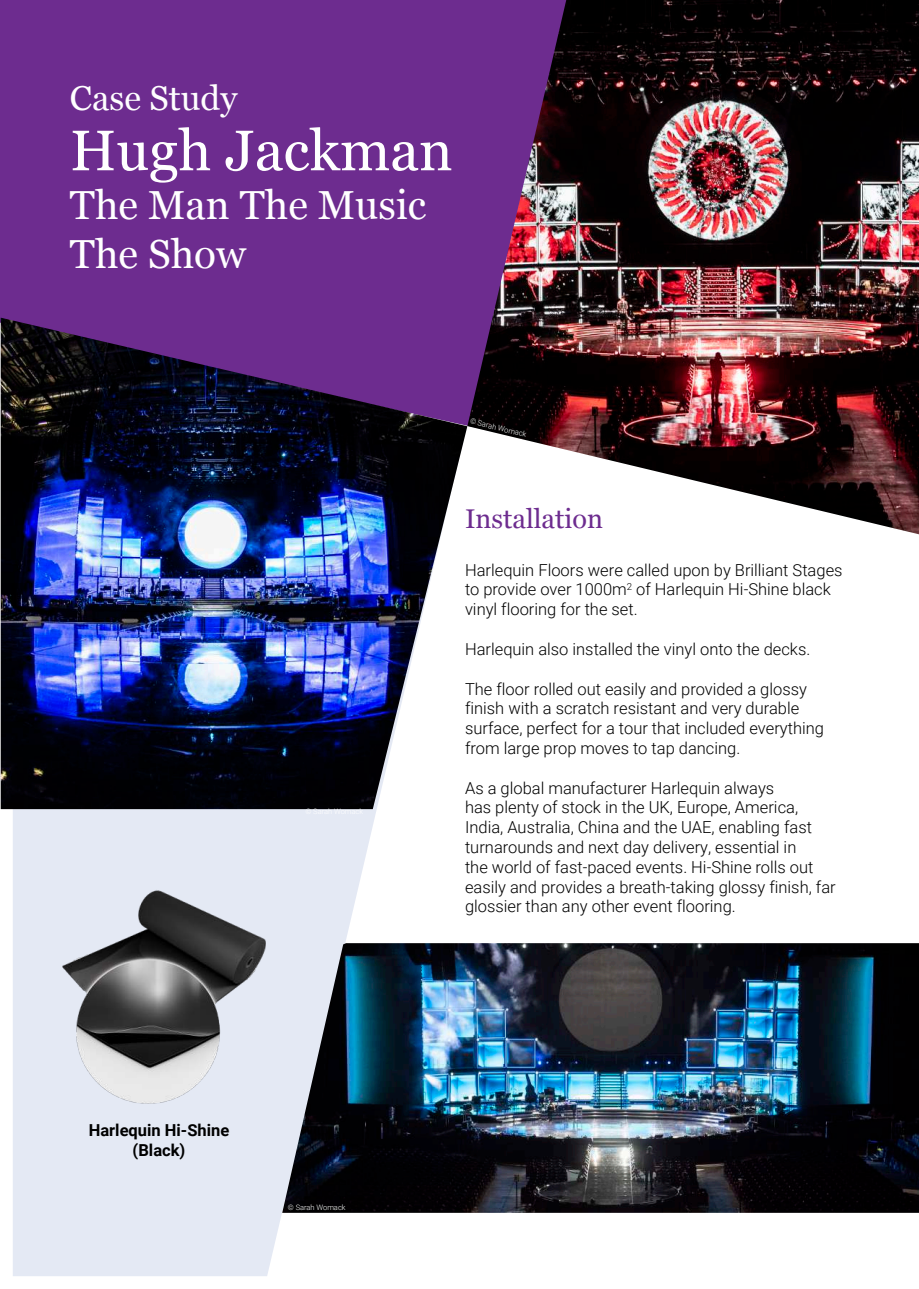
<style>
.page{position:relative;width:919px;height:1289px;background:#fff}
.page>*{position:absolute;margin:0;border:0;box-sizing:border-box;transform-origin:0 0}
.t1{font:57px "Georgia";color:#fff}
.t2{font:40.5px/48.6px "Georgia";color:#fff}
.t3{font:34.5px "Georgia";color:#fff}
.t4{font:27px "Georgia";color:#6d2c8f}
.t5{font:300 16.5px/19.8px "Roboto";color:#000}
.t6{font:700 16.5px/19.8px "Roboto";color:#000;text-align:center}
.t7{font:300 7.5px "Roboto";color:#fff}
</style>
<div class="page">
<svg style="left:13px;top:809px;width:452px;height:467px;fill:#e4e9f4"></svg>
<div style="left:0;top:0;width:467px;height:525px;background:#6d2c8f"></div>
<img style="left:282px;top:943px;width:636px;height:269px">
<img style="left:467px;top:0;width:451px;height:534px">
<img style="left:1px;top:318px;width:466px;height:491px">
<img style="left:13px;top:881px;width:318px;height:229px">
<h3 class="t3" style="left:70px;top:73px;width:169px">Case Study</h3>
<h1 class="t1" style="left:70px;top:109px;width:384px">Hugh Jackman</h1>
<h2 class="t2" style="left:70px;top:179px;width:358px">The Man The Music<br>The Show</h2>
<p class="t7" style="left:471px;top:416px;width:59px;rotate:13deg">© Sarah Womack</p>
<h3 class="t4" style="left:465px;top:499px;width:139px">Installation</h3>
<p class="t5" style="left:465px;top:559px;width:379px">Harlequin Floors were called upon by Brilliant Stages to provide over 1000m<sup>2</sup> of Harlequin Hi-Shine black vinyl flooring for the set.</p>
<p class="t5" style="left:465px;top:638px;width:347px">Harlequin also installed the vinyl onto the decks.</p>
<p class="t5" style="left:465px;top:678px;width:360px">The floor rolled out easily and provided a glossy finish with a scratch resistant and very durable surface, perfect for a tour that included everything from large prop moves to tap dancing.</p>
<p class="t5" style="left:465px;top:777px;width:372px">As a global manufacturer Harlequin always<br>has plenty of stock in the UK, Europe, America, India, Australia, China and the UAE, enabling fast turnarounds and next day delivery, essential in<br>the world of fast-paced events. Hi-Shine rolls out easily and provides a breath-taking glossy finish, far glossier than any other event flooring.</p>
<p class="t6" style="left:89px;top:1119px;width:142px">Harlequin Hi-Shine (Black)</p>
<p class="t7" style="left:288px;top:1202px;width:59px">© Sarah Womack</p>
</div>
